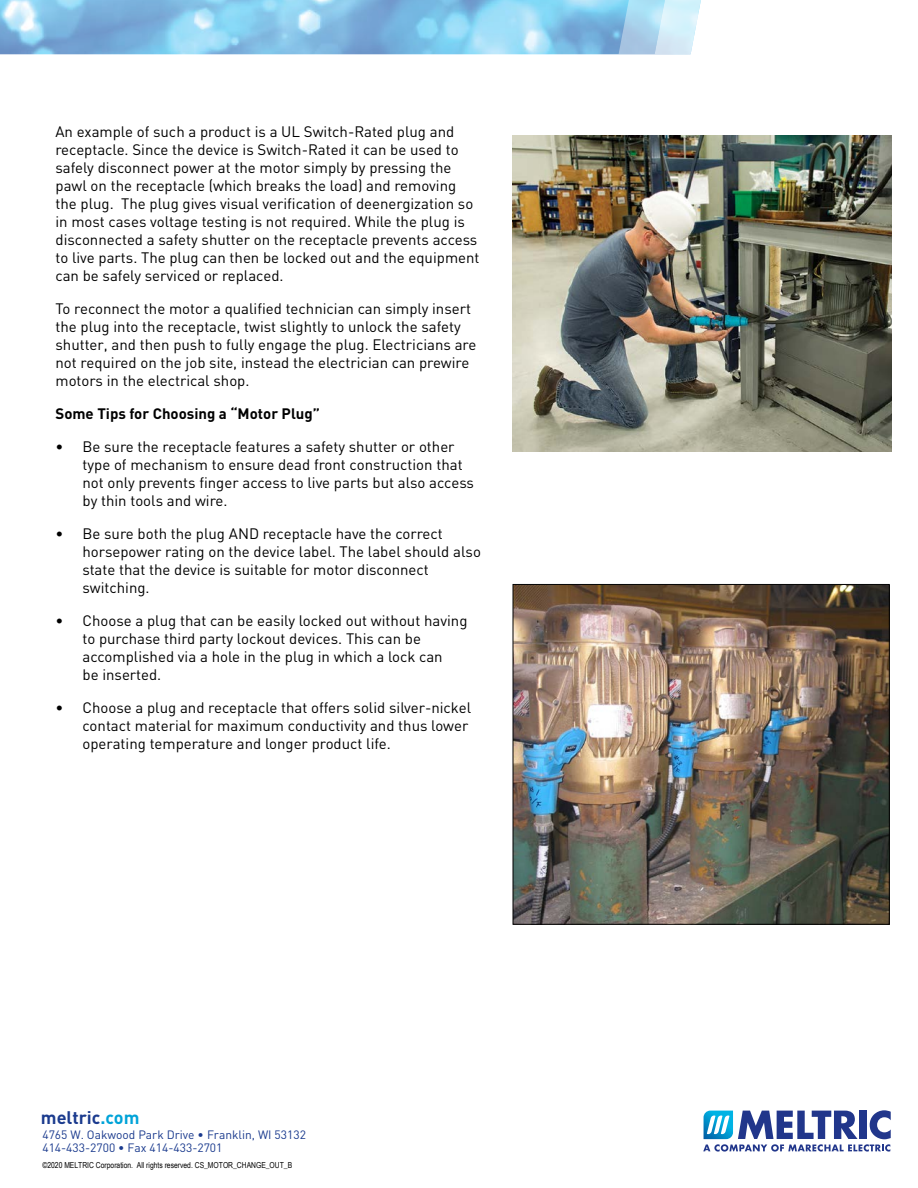
<style>
.page{position:relative;width:918px;height:1188px;background:#fff}
.page>*{position:absolute;margin:0;border:0;box-sizing:border-box;transform-origin:0 0}
.t1{font:700 18px "DIN";color:#1b3b8e}
.t2{font:15px/18px "DIN";color:#000}
.t3{font:700 15px "DIN";color:#000}
.t4{font:12px/13.5px "DIN";color:#1b3b8e}
.t5{font:8.25px "Arial Narrow";color:#000}
.s1{color:#00a3d8}
</style>
<div class="page">
<svg style="left:703px;top:1110px;width:188px;height:42px"></svg>
<img style="left:0;top:0;width:618px;height:54px">
<svg style="left:618px;top:0;width:83px;height:54px;background:#bee0f2"></svg>
<img style="left:515px;top:586px;width:373px;height:336px">
<div style="left:513px;top:584px;width:377px;height:340px;border:1px solid #000"></div>
<img style="left:513px;top:135px;width:378px;height:316px">
<p class="t2" style="left:56px;top:122px;width:426px">An example of such a product is a UL Switch-Rated plug and receptacle. Since the device is Switch-Rated it can be used to safely disconnect power at the motor simply by pressing the pawl on the receptacle (which breaks the load) and removing the plug. The plug gives visual verification of deenergization so in most cases voltage testing is not required. While the plug is disconnected a safety shutter on the receptacle prevents access to live parts. The plug can then be locked out and the equipment can be safely serviced or replaced.</p>
<p class="t2" style="left:56px;top:299px;width:422px">To reconnect the motor a qualified technician can simply insert the plug into the receptacle, twist slightly to unlock the safety shutter, and then push to fully engage the plug. Electricians are not required on the job site, instead the electrician can prewire motors in the electrical shop.</p>
<p class="t3" style="left:56px;top:404px;width:266px">Some Tips for Choosing a “Motor Plug”</p>
<p class="t2" style="left:82px;top:437px;width:393px;text-indent:-27px">• Be sure the receptacle features a safety shutter or other type of mechanism to ensure dead front construction that not only prevents finger access to live parts but also access by thin tools and wire.</p>
<p class="t2" style="left:82px;top:524px;width:400px;text-indent:-27px">• Be sure both the plug AND receptacle have the correct horsepower rating on the device label. The label should also state that the device is suitable for motor disconnect switching.</p>
<p class="t2" style="left:82px;top:611px;width:387px;text-indent:-27px">• Choose a plug that can be easily locked out without having to purchase third party lockout devices. This can be accomplished via a hole in the plug in which a lock can<br>be inserted.</p>
<p class="t2" style="left:82px;top:698px;width:390px;text-indent:-27px">• Choose a plug and receptacle that offers solid silver-nickel contact material for maximum conductivity and thus lower operating temperature and longer product life.</p>
<p class="t1" style="left:41px;top:1106px;width:100px">meltric<span class="s1">.com</span></p>
<p class="t4" style="left:42px;top:1127px;width:265px">4765 W. Oakwood Park Drive • Franklin, WI 53132<br>414-433-2700 • Fax 414-433-2701</p>
<p class="t5" style="left:42px;top:1159px;width:251px">©2020 MELTRIC Corporation. All rights reserved. CS_MOTOR_CHANGE_OUT_B</p>
</div>
